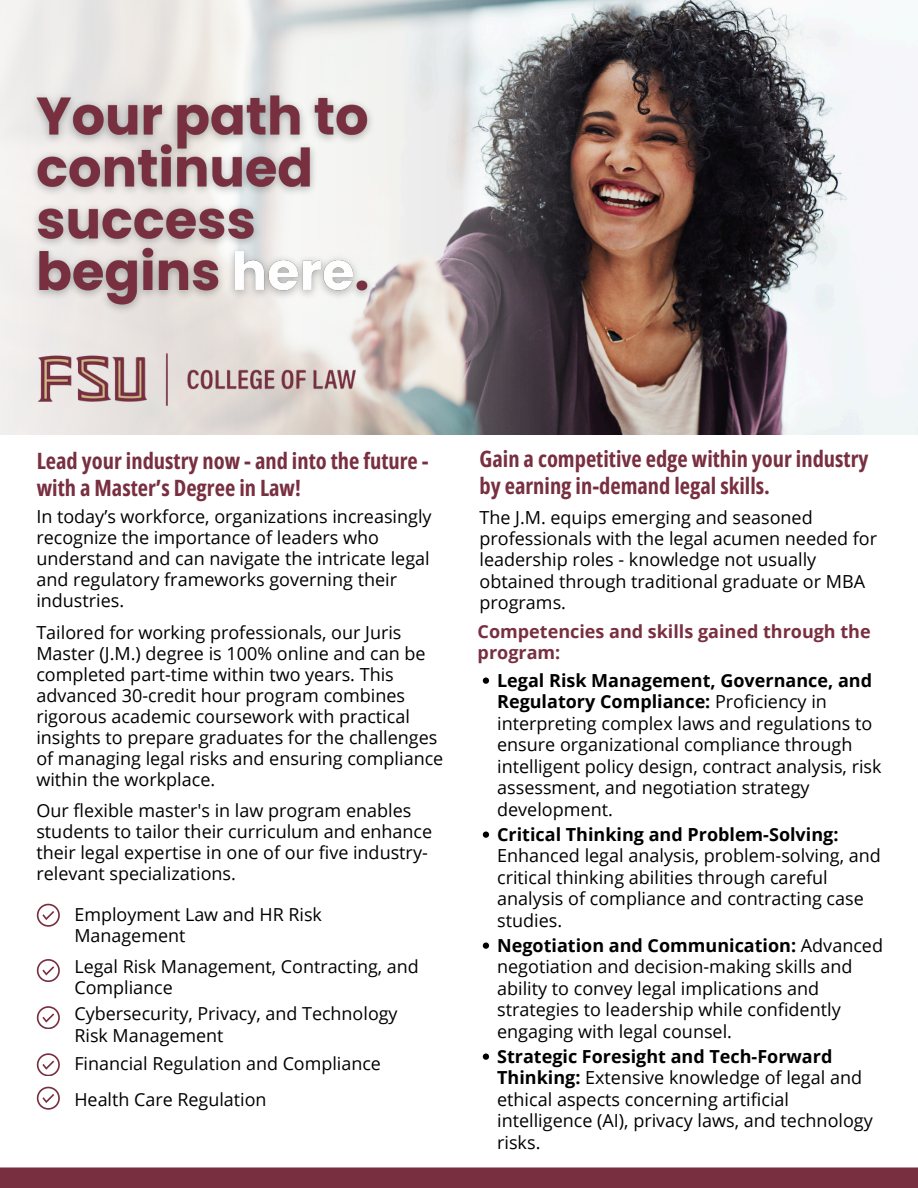
<style>
.page{position:relative;width:918px;height:1188px;background:#fff}
.page>*{position:absolute;margin:0;border:0;box-sizing:border-box;transform-origin:0 0}
.t1{font:700 22.5px/27px "Open Sans Condensed";color:#782f40}
.t2{font:18px/21.5px "Open Sans";color:#000}
.t3{font:700 18px/21.3px "Open Sans";color:#782f40}
.t4{font:17.85px/21.3px "Open Sans";color:#000}
.s1{font-weight:700}
</style>
<div class="page">
<img style="left:594px;top:0;width:324px;height:434px">
<svg style="left:0;top:0;width:594px;height:435px;background:#b3afaf"></svg>
<img style="left:25px;top:337px;width:342px;height:85px">
<svg style="left:37px;top:904px;width:22px;height:22px"></svg>
<svg style="left:37px;top:959px;width:22px;height:23px"></svg>
<svg style="left:37px;top:1006px;width:22px;height:23px"></svg>
<svg style="left:37px;top:1053px;width:22px;height:23px"></svg>
<svg style="left:37px;top:1087px;width:22px;height:22px"></svg>
<div style="left:0;top:1167px;width:918px;height:21px;background:#782f40"></div>
<img style="left:23px;top:80px;width:360px;height:241px">
<svg style="left:483px;top:678px;width:6px;height:6px"></svg>
<svg style="left:483px;top:832px;width:6px;height:6px"></svg>
<svg style="left:483px;top:943px;width:6px;height:6px"></svg>
<svg style="left:483px;top:1054px;width:6px;height:6px"></svg>
<p class="t1" style="left:37px;top:447px;width:393px">Lead your industry now - and into the future - with a Master’s Degree in Law!</p>
<p class="t1" style="left:480px;top:445px;width:391px">Gain a competitive edge within your industry by earning in-demand legal skills.</p>
<p class="t2" style="left:36px;top:506px;width:397px;line-height:21px">In today’s workforce, organizations increasingly recognize the importance of leaders who understand and can navigate the intricate legal and regulatory frameworks governing their industries.</p>
<p class="t2" style="left:36px;top:621px;width:409px;line-height:21px">Tailored for working professionals, our Juris Master (J.M.) degree is 100% online and can be completed part-time within two years. This advanced 30-credit hour program combines rigorous academic coursework with practical insights to prepare graduates for the challenges of managing legal risks and ensuring compliance within the workplace.</p>
<h3 class="t2" style="left:36px;top:800px;width:397px;line-height:21px">Our flexible master's in law program enables students to tailor their curriculum and enhance their legal expertise in one of our five industry&shy;relevant specializations.</h3>
<p class="t2" style="left:480px;top:506px;width:399px">The J.M. equips emerging and seasoned professionals with the legal acumen needed for leadership roles - knowledge not usually obtained through traditional graduate or MBA programs.</p>
<p class="t3" style="left:478px;top:620px;width:395px">Competencies and skills gained through the program:</p>
<p class="t2" style="left:497px;top:669px;width:386px"><span class="s1">Legal Risk Management, Governance, and Regulatory Compliance:</span> Proficiency in interpreting complex laws and regulations to ensure organizational compliance through intelligent policy design, contract analysis, risk assessment, and negotiation strategy development.</p>
<p class="t2" style="left:497px;top:823px;width:385px"><span class="s1">Critical Thinking and Problem-Solving:<br></span>Enhanced legal analysis, problem-solving, and critical thinking abilities through careful analysis of compliance and contracting case studies.</p>
<p class="t2" style="left:497px;top:934px;width:387px"><span class="s1">Negotiation and Communication:</span> Advanced negotiation and decision-making skills and ability to convey legal implications and strategies to leadership while confidently engaging with legal counsel.</p>
<p class="t2" style="left:497px;top:1045px;width:377px"><span class="s1">Strategic Foresight and Tech-Forward Thinking:</span> Extensive knowledge of legal and ethical aspects concerning artificial intelligence (AI), privacy laws, and technology risks.</p>
<h2 class="t4" style="left:74px;top:903px;width:249px">Employment Law and HR Risk<br>Management</h2>
<p class="t4" style="left:74px;top:955px;width:346px">Legal Risk Management, Contracting, and<br>Compliance</p>
<p class="t4" style="left:74px;top:1003px;width:325px">Cybersecurity, Privacy, and Technology<br>Risk Management</p>
<p class="t4" style="left:74px;top:1053px;width:308px">Financial Regulation and Compliance</p>
<h2 class="t4" style="left:74px;top:1088px;width:194px">Health Care Regulation</h2>
</div>
